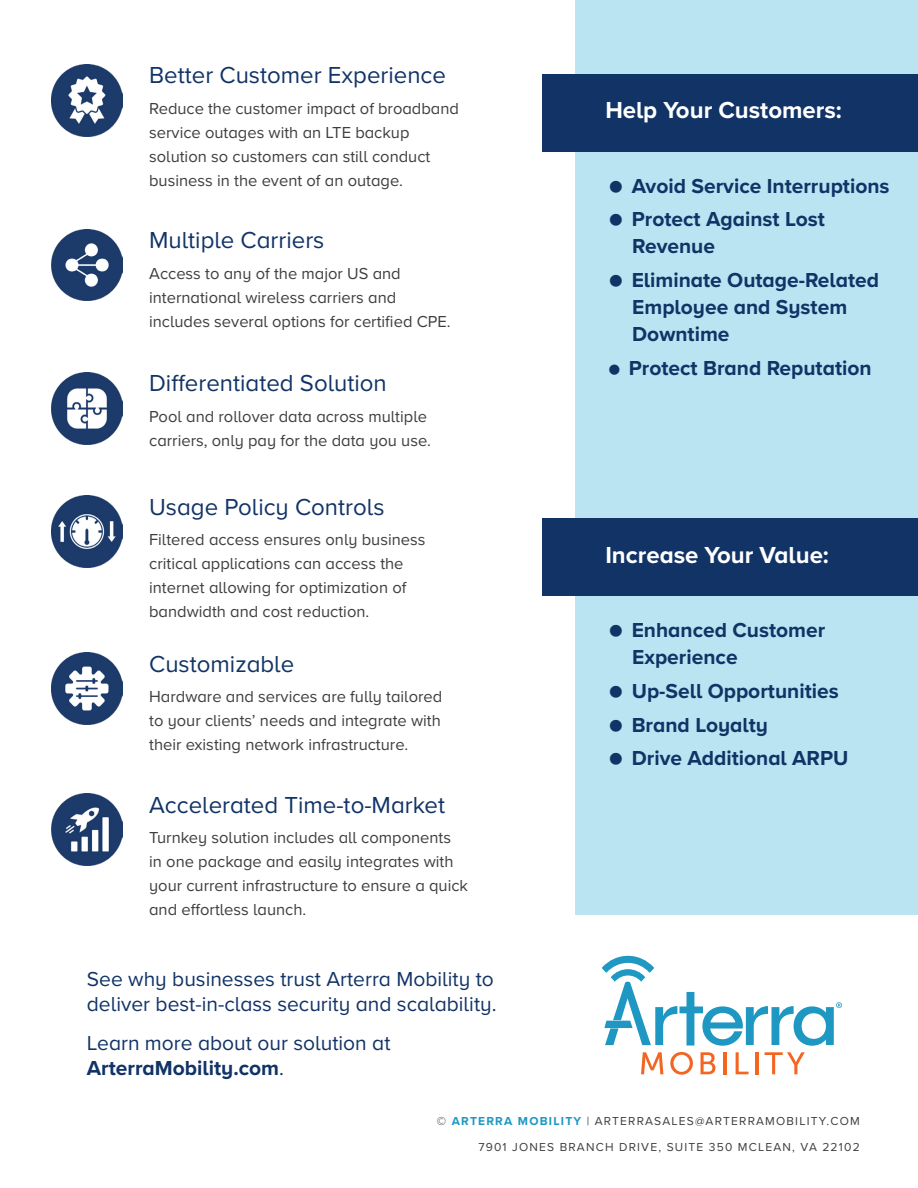
<style>
.page{position:relative;width:918px;height:1188px;background:#fff}
.page>*{position:absolute;margin:0;border:0;box-sizing:border-box;transform-origin:0 0}
.t1{font:24px "Proxima Nova A";color:#136}
.t2{font:700 24px "Proxima Nova A";color:#fff}
.t3{font:700 21px/27px "Proxima Nova A";color:#136}
.t4{font:21px/25.2px "Proxima Nova A";color:#136}
.t5{font:16.5px/24px "Proxima Nova A";color:#3e3e3f}
.t6{font:12px "Proxima Nova A";letter-spacing:.1em;color:#3e3e3f}
.s1{font-weight:700}
.s2{font-weight:700;color:#1d98c3}
</style>
<div class="page">
<img style="left:51px;top:794px;width:72px;height:71px">
<div style="left:575px;top:0;width:343px;height:915px;background:#bae4f2"></div>
<svg style="left:641px;top:1052px;width:22px;height:22px"></svg>
<svg style="left:670px;top:1052px;width:23px;height:23px"></svg>
<svg style="left:701px;top:1052px;width:14px;height:22px"></svg>
<hr style="left:723px;top:1052px;width:3px;height:22px;background:#f36621">
<svg style="left:736px;top:1052px;width:13px;height:22px"></svg>
<hr style="left:755px;top:1052px;width:3px;height:22px;background:#f36621">
<svg style="left:765px;top:1052px;width:40px;height:22px"></svg>
<svg style="left:602px;top:956px;width:240px;height:90px"></svg>
<img style="left:51px;top:653px;width:72px;height:71px">
<img style="left:51px;top:496px;width:72px;height:72px">
<img style="left:51px;top:64px;width:72px;height:72px">
<img style="left:51px;top:229px;width:72px;height:72px">
<img style="left:51px;top:372px;width:72px;height:72px">
<div style="left:542px;top:74px;width:376px;height:77px;background:#136"></div>
<div style="left:542px;top:519px;width:376px;height:77px;background:#136"></div>
<p class="t1" style="left:149px;top:61px;width:298px">Better Customer Experience</p>
<p class="t5" style="left:149px;top:97px;width:311px">Reduce the customer impact of broadband service outages with an LTE backup solution so customers can still conduct business in the event of an outage.</p>
<p class="t1" style="left:149px;top:226px;width:177px">Multiple Carriers</p>
<p class="t5" style="left:149px;top:262px;width:303px">Access to any of the major US and international wireless carriers and includes several options for certified CPE.</p>
<p class="t1" style="left:149px;top:369px;width:239px">Differentiated Solution</p>
<p class="t5" style="left:149px;top:405px;width:283px">Pool and rollover data across multiple carriers, only pay for the data you use.</p>
<p class="t1" style="left:149px;top:492px;width:237px">Usage Policy Controls</p>
<p class="t5" style="left:149px;top:528px;width:278px">Filtered access ensures only business critical applications can access the internet allowing for optimization of bandwidth and cost reduction.</p>
<p class="t1" style="left:149px;top:649px;width:147px">Customizable</p>
<p class="t5" style="left:149px;top:685px;width:295px;text-align:justify">Hardware and services are fully tailored to your clients’ needs and integrate with their existing network infrastructure.</p>
<p class="t1" style="left:149px;top:790px;width:297px">Accelerated Time-to-Market</p>
<p class="t5" style="left:149px;top:826px;width:320px">Turnkey solution includes all components in one package and easily integrates with your current infrastructure to ensure a quick and effortless launch.</p>
<p class="t4" style="left:87px;top:967px;width:411px">See why businesses trust Arterra Mobility to deliver best-in-class security and scalability.</p>
<p class="t4" style="left:87px;top:1031px;width:305px">Learn more about our solution at<br><span class="s1">ArterraMobility.com</span>.</p>
<p class="t2" style="left:605px;top:96px;width:238px">Help Your Customers:</p>
<p class="t3" style="left:632px;top:173px;width:259px">Avoid Service Interruptions</p>
<p class="t3" style="left:632px;top:207px;width:195px">Protect Against Lost<br>Revenue</p>
<p class="t3" style="left:632px;top:267px;width:249px">Eliminate Outage-Related<br>Employee and System<br>Downtime</p>
<p class="t3" style="left:629px;top:355px;width:244px">Protect Brand Reputation</p>
<p class="t2" style="left:605px;top:541px;width:225px">Increase Your Value:</p>
<p class="t3" style="left:632px;top:618px;width:195px">Enhanced Customer<br>Experience</p>
<p class="t3" style="left:632px;top:678px;width:208px">Up-Sell Opportunities</p>
<p class="t3" style="left:632px;top:712px;width:138px">Brand Loyalty</p>
<p class="t3" style="left:632px;top:746px;width:218px">Drive Additional ARPU</p>
<p class="t6" style="left:437px;top:1114px;width:424px">© <span class="s2">ARTERRA MOBILITY</span> | ARTERRASALES@ARTERRAMOBILITY.COM</p>
<p class="t6" style="left:478px;top:1140px;width:383px">7901 JONES BRANCH DRIVE, SUITE 350 MCLEAN, VA 22102</p>
</div>
